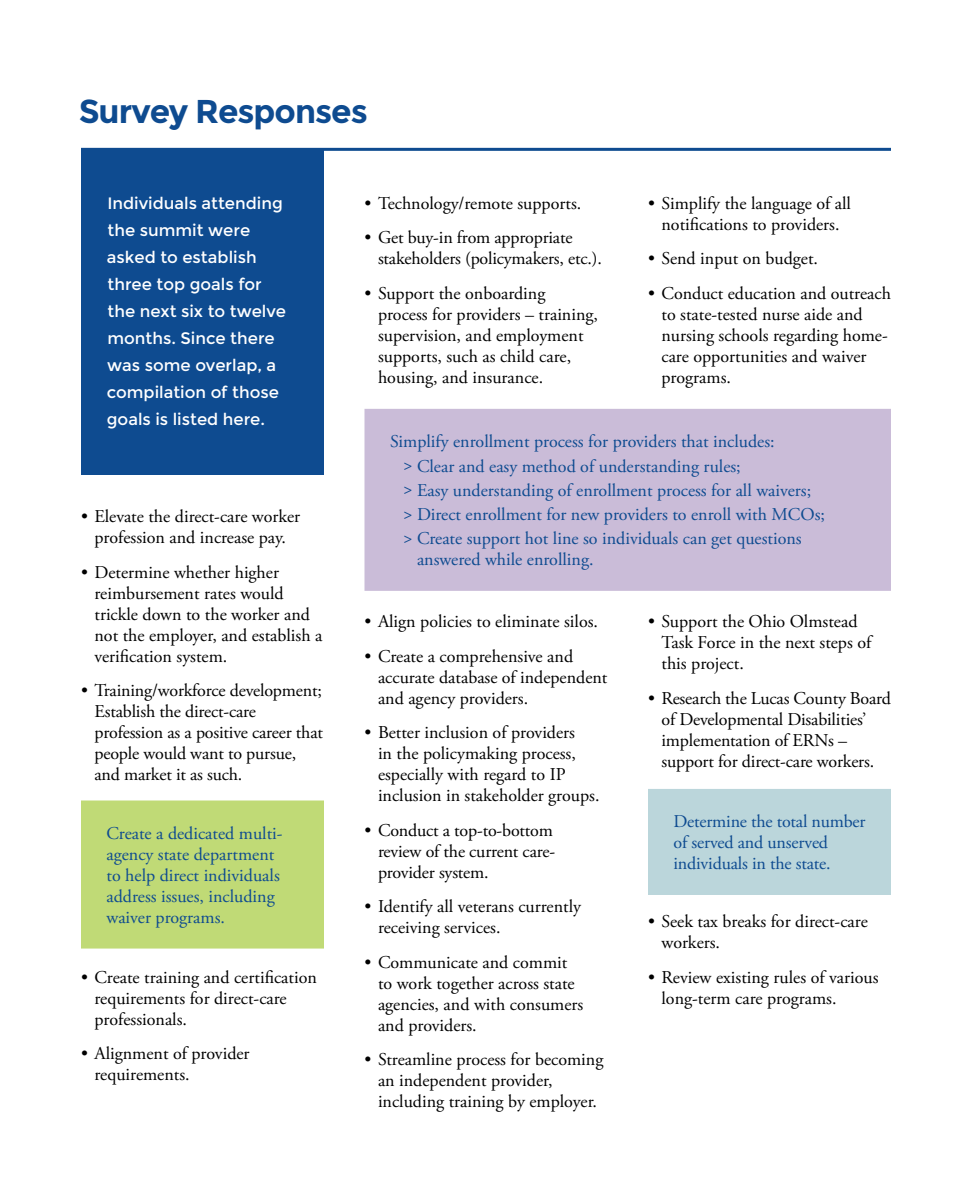
<style>
.page{position:relative;width:972px;height:1188px;background:#fff}
.page>*{position:absolute;margin:0;border:0;box-sizing:border-box;transform-origin:0 0}
.t1{font:700 33px "Montserrat";letter-spacing:-.03em;color:#0e4b90}
.t2{font:18px/21px "Adobe Garamond Pro";color:#000}
.t3{font:18px/21px "Adobe Garamond Pro";color:#0e4b90}
.t4{font:16.5px/27px "Montserrat";color:#fff}
</style>
<div class="page">
<div style="left:81px;top:149px;width:243px;height:326px;background:#0e4b90"></div>
<div style="left:370px;top:415px;width:515px;height:170px;background:#cabcd8"></div>
<div style="left:364px;top:409px;width:527px;height:182px;border:12px solid #cabcd8"></div>
<div style="left:87px;top:807px;width:231px;height:136px;background:#c0da76"></div>
<div style="left:81px;top:801px;width:243px;height:148px;border:12px solid #c0da76"></div>
<div style="left:654px;top:795px;width:231px;height:94px;background:#bbd6db"></div>
<div style="left:648px;top:789px;width:243px;height:106px;border:12px solid #bbd6db"></div>
<hr style="left:81px;top:148px;width:810px;height:3px;background:#0e4b90">
<h1 class="t1" style="left:79px;top:92px;width:291px">Survey Responses</h1>
<p class="t4" style="left:107px;top:190px;width:181px">Individuals attending the summit were asked to establish three top goals for the next six to twelve months. Since there was some overlap, a compilation of those goals is listed here.</p>
<p class="t2" style="left:364px;top:193px;width:218px">• Technology/remote supports.</p>
<p class="t2" style="left:378px;top:228px;width:225px;text-indent:-14px">• Get buy-in from appropriate stakeholders (policymakers, etc.).</p>
<p class="t2" style="left:378px;top:283px;width:222px;text-indent:-14px">• Support the onboarding process for providers – training, supervision, and employment supports, such as child care, housing, and insurance.</p>
<p class="t2" style="left:648px;top:193px;width:205px;text-align:center">• Simplify the language of all notifications to providers.</p>
<p class="t2" style="left:648px;top:249px;width:172px">• Send input on budget.</p>
<p class="t2" style="left:662px;top:283px;width:231px;text-indent:-14px">• Conduct education and outreach to state-tested nurse aide and nursing schools regarding home&shy;care opportunities and waiver programs.</p>
<p class="t3" style="left:404px;top:430px;width:423px;line-height:24.3px;text-indent:-14px">Simplify enrollment process for providers that includes:<br>&gt; Clear and easy method of understanding rules;<br>&gt; Easy understanding of enrollment process for all waivers;<br>&gt; Direct enrollment for new providers to enroll with MCOs; &gt; Create support hot line so individuals can get questions</p>
<p class="t3" style="left:417px;top:550px;width:178px">answered while enrolling.</p>
<p class="t2" style="left:81px;top:506px;width:221px;text-align:center">• Elevate the direct-care worker profession and increase pay.</p>
<p class="t2" style="left:94px;top:562px;width:229px;text-indent:-14px">• Determine whether higher reimbursement rates would trickle down to the worker and not the employer, and establish a verification system.</p>
<p class="t2" style="left:94px;top:680px;width:230px;text-indent:-14px">• Training/workforce development;<br>Establish the direct-care profession as a positive career that people would want to pursue, and market it as such.</p>
<p class="t2" style="left:364px;top:612px;width:235px">• Align policies to eliminate silos.</p>
<p class="t2" style="left:378px;top:646px;width:231px;text-indent:-14px">• Create a comprehensive and accurate database of independent and agency providers.</p>
<p class="t2" style="left:378px;top:723px;width:223px;text-indent:-14px">• Better inclusion of providers<br>in the policymaking process, especially with regard to IP inclusion in stakeholder groups.</p>
<p class="t2" style="left:378px;top:820px;width:179px;text-align:justify;text-indent:-14px">• Conduct a top-to-bottom review of the current care&shy;provider system.</p>
<p class="t2" style="left:378px;top:897px;width:205px;text-indent:-14px">• Identify all veterans currently receiving services.</p>
<p class="t2" style="left:378px;top:952px;width:207px;text-indent:-14px">• Communicate and commit to work together across state agencies, and with consumers and providers.</p>
<p class="t2" style="left:378px;top:1050px;width:227px;text-indent:-14px">• Streamline process for becoming an independent provider, including training by employer.</p>
<p class="t2" style="left:662px;top:612px;width:211px;text-indent:-14px">• Support the Ohio Olmstead<br>Task Force in the next steps of this project.</p>
<p class="t2" style="left:662px;top:688px;width:231px;text-indent:-14px">• Research the Lucas County Board of Developmental Disabilities’ implementation of ERNs – support for direct-care workers.</p>
<p class="t3" style="left:106px;top:823px;width:178px">Create a dedicated multi&shy;agency state department to help direct individuals address issues, including waiver programs.</p>
<p class="t3" style="left:674px;top:812px;width:194px">Determine the total number of served and unserved individuals in the state.</p>
<p class="t2" style="left:662px;top:912px;width:208px;text-indent:-14px">• Seek tax breaks for direct-care workers.</p>
<p class="t2" style="left:662px;top:967px;width:219px;text-indent:-14px">• Review existing rules of various long-term care programs.</p>
<p class="t2" style="left:94px;top:967px;width:224px;text-indent:-14px">• Create training and certification requirements for direct-care professionals.</p>
<p class="t2" style="left:94px;top:1044px;width:157px;text-indent:-14px">• Alignment of provider requirements.</p>
</div>
